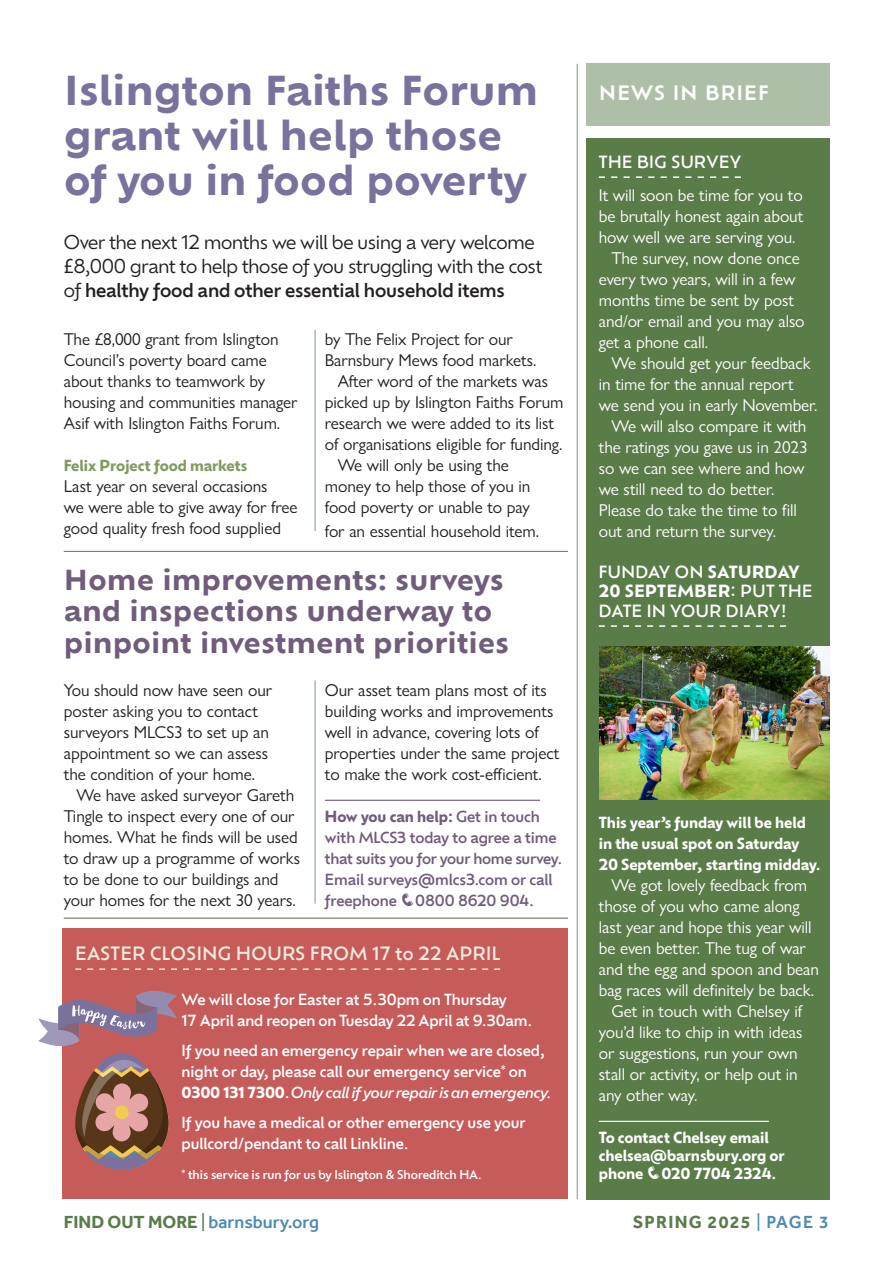
<style>
.page{position:relative;width:893px;height:1263px;background:#fff}
.page>*{position:absolute;margin:0;border:0;box-sizing:border-box;transform-origin:0 0}
.t1{font:700 39px/45px "Ofelia Text";letter-spacing:-.01em;color:#7a719d}
.t2{font:700 27px/31.5px "Ofelia Text";color:#705c7b}
.t3{font:600 19.5px "Ofelia Text";letter-spacing:.03em;color:#fff}
.t4{font:18.75px/24px "Ofelia Display";letter-spacing:-.01em;color:#231f20}
.t5{font:500 18px "Ofelia Display";letter-spacing:.03em;color:#eaebdd}
.t6{font:500 18px "Effra";color:#4e8bb2}
.t7{font:700 18px "Effra";letter-spacing:.07em;color:#5a7c49}
.t8{font:17.25px/21px "Gill Sans Nova";letter-spacing:-.005em;color:#231f20}
.t9{font:17.25px "Gill Sans Nova";letter-spacing:-.005em;color:#fff}
.t10{font:500 16.5px/19.5px "Ofelia Display";letter-spacing:.03em;color:#fff}
.t11{font:500 15px/21px "Ofelia Display";letter-spacing:-.005em;color:#fff}
.t12{font:700 15px/21px "Ofelia Display";letter-spacing:-.005em;color:#fff}
.t13{font:500 15px/21px "Ofelia Display";letter-spacing:-.005em;color:#705c7b}
.t14{font:700 15px "Ofelia Display";letter-spacing:-.005em;color:#809b5e}
.t15{font:500 12px "Ofelia Display";letter-spacing:-.005em;color:#fff}
.s1{font-weight:500}
.s2{font-weight:700}
.s3{font-style:italic}
.s4{font-weight:700;color:#5a7c49}
.s5{font-weight:400;color:#5a7c49}
.s6{font-weight:400;color:#4e8bb2}
.s7{font-weight:500;color:#4e8bb2}
</style>
<div class="page">
<hr style="left:64px;top:551px;width:504px;height:1px;background:#726b5d">
<hr style="left:325px;top:800px;width:215px;height:1px;background:#705c7b">
<hr style="left:577px;top:64px;width:1px;height:1135px;background:#7a9887">
<hr style="left:315px;top:680px;width:1px;height:224px;background:#7a9887">
<hr style="left:315px;top:330px;width:1px;height:201px;background:#7a9887">
<div style="left:63px;top:928px;width:505px;height:271px;background:#c65c5a"></div>
<svg style="left:75px;top:968px;width:425px;height:2px"></svg>
<div style="left:586px;top:138px;width:243px;height:1061px;background:#5a7c49"></div>
<svg style="left:599px;top:176px;width:142px;height:2px"></svg>
<svg style="left:599px;top:625px;width:187px;height:2px"></svg>
<hr style="left:599px;top:1121px;width:170px;height:1px;background:#fff">
<div style="left:586px;top:64px;width:243px;height:62px;background:#adbfa6"></div>
<img style="left:599px;top:646px;width:230px;height:154px">
<hr style="left:64px;top:918px;width:504px;height:1px;background:#635d4e">
<svg style="left:38px;top:983px;width:139px;height:186px"></svg>
<h1 class="t1" style="left:64px;top:65px;width:476px">Islington Faiths Forum grant will help those of you in food poverty</h1>
<p class="t4" style="left:64px;top:229px;width:480px">Over the next 12 months we will be using a very welcome £8,000 grant to help those of you struggling with the cost of <span class="s1">healthy food and other essential household items</span></p>
<p class="t8" style="left:64px;top:328px;width:235px">The £8,000 grant from Islington<br>Council’s poverty board came about thanks to teamwork by housing and communities manager<br>Asif with Islington Faiths Forum.</p>
<p class="t14" style="left:64px;top:455px;width:185px">Felix Project food markets</p>
<p class="t8" style="left:64px;top:475px;width:235px">Last year on several occasions<br>we were able to give away for free good quality fresh food supplied</p>
<p class="t8" style="left:325px;top:328px;width:190px">by The Felix Project for our</p>
<p class="t8" style="left:325px;top:349px;width:213px">Barnsbury Mews food markets.</p>
<p class="t8" style="left:338px;top:370px;width:212px">After word of the markets was</p>
<p class="t8" style="left:325px;top:391px;width:240px">picked up by Islington Faiths Forum</p>
<p class="t8" style="left:325px;top:412px;width:231px">research we were added to its list</p>
<p class="t8" style="left:325px;top:433px;width:239px">of organisations eligible for funding.</p>
<p class="t8" style="left:338px;top:454px;width:173px">We will only be using the</p>
<p class="t8" style="left:325px;top:475px;width:207px">money to help those of you in</p>
<p class="t8" style="left:325px;top:496px;width:206px">food poverty or unable to pay</p>
<p class="t8" style="left:325px;top:520px;width:216px">for an essential household item.</p>
<h2 class="t2" style="left:64px;top:562px;width:447px">Home improvements: surveys and inspections underway to pinpoint investment priorities</h2>
<p class="t8" style="left:64px;top:679px;width:210px">You should now have seen our</p>
<p class="t8" style="left:64px;top:700px;width:196px">poster asking you to contact</p>
<p class="t8" style="left:64px;top:721px;width:207px">surveyors MLCS3 to set up an</p>
<p class="t8" style="left:64px;top:742px;width:206px">appointment so we can assess</p>
<p class="t8" style="left:64px;top:763px;width:193px">the condition of your home.</p>
<p class="t8" style="left:77px;top:784px;width:219px">We have asked surveyor Gareth</p>
<p class="t8" style="left:64px;top:805px;width:232px">Tingle to inspect every one of our</p>
<p class="t8" style="left:64px;top:826px;width:236px">homes. What he finds will be used</p>
<p class="t8" style="left:64px;top:847px;width:238px">to draw up a programme of works</p>
<p class="t8" style="left:64px;top:868px;width:216px">to be done to our buildings and</p>
<p class="t8" style="left:64px;top:889px;width:234px">your homes for the next 30 years.</p>
<p class="t8" style="left:325px;top:679px;width:236px">Our asset team plans most of its building works and improvements well in advance, covering lots of properties under the same project to make the work cost-efficient.</p>
<p class="t13" style="left:325px;top:805px;width:239px"><span class="s2">How you can help:</span> Get in touch with MLCS3 today to agree a time that suits you for your home survey.<br>Email surveys@mlcs3.com or call freephone ❑0800 8620 904.</p>
<p class="t5" style="left:75px;top:940px;width:427px">EASTER CLOSING HOURS FROM 17 to 22 APRIL</p>
<p class="t11" style="left:182px;top:988px;width:352px">We will close for Easter at 5.30pm on Thursday<br>17 April and reopen on Tuesday 22 April at 9.30am.</p>
<p class="t11" style="left:182px;top:1039px;width:372px">If you need an emergency repair when we are closed, night or day, please call our emergency service* on<br><span class="s2">0300 131 7300</span>. <span class="s3">Only call if your repair is an emergency.</span></p>
<p class="t11" style="left:182px;top:1111px;width:345px">If you have a medical or other emergency use your pullcord/pendant to call Linkline.</p>
<p class="t15" style="left:182px;top:1166px;width:302px"><span class="s2">*</span> this service is run for us by Islington &amp; Shoreditch HA.</p>
<p class="t3" style="left:599px;top:78px;width:172px">NEWS IN BRIEF</p>
<p class="t10" style="left:599px;top:151px;width:144px">THE BIG SURVEY</p>
<p class="t9" style="left:599px;top:185px;width:205px">It will soon be time for you to</p>
<p class="t9" style="left:599px;top:206px;width:206px">be brutally honest again about</p>
<p class="t9" style="left:599px;top:227px;width:198px">how well we are serving you.</p>
<p class="t9" style="left:612px;top:248px;width:190px">The survey, now done once</p>
<p class="t9" style="left:599px;top:269px;width:198px">every two years, will in a few</p>
<p class="t9" style="left:599px;top:290px;width:197px">months time be sent by post</p>
<p class="t9" style="left:599px;top:311px;width:207px">and/or email and you may also</p>
<p class="t9" style="left:599px;top:332px;width:111px">get a phone call.</p>
<p class="t9" style="left:612px;top:353px;width:200px">We should get your feedback</p>
<p class="t9" style="left:599px;top:374px;width:196px">in time for the annual report</p>
<p class="t9" style="left:599px;top:395px;width:220px">we send you in early November.</p>
<p class="t9" style="left:612px;top:416px;width:196px">We will also compare it with</p>
<p class="t9" style="left:599px;top:437px;width:210px">the ratings you gave us in 2023</p>
<p class="t9" style="left:599px;top:458px;width:207px">so we can see where and how</p>
<p class="t9" style="left:599px;top:479px;width:177px">we still need to do better.</p>
<p class="t9" style="left:599px;top:500px;width:200px">Please do take the time to fill</p>
<p class="t9" style="left:599px;top:521px;width:179px">out and return the survey.</p>
<p class="t10" style="left:599px;top:561px;width:215px">FUNDAY ON <span class="s2">SATURDAY<br>20 SEPTEMBER</span>: PUT THE<br>DATE IN YOUR DIARY!</p>
<p class="t12" style="left:599px;top:811px;width:223px">This year’s funday will be held in the usual spot on Saturday<br>20 September, starting midday.</p>
<p class="t9" style="left:612px;top:875px;width:197px">We got lovely feedback from</p>
<p class="t9" style="left:599px;top:896px;width:202px">those of you who came along</p>
<p class="t9" style="left:599px;top:917px;width:214px">last year and hope this year will</p>
<p class="t9" style="left:599px;top:938px;width:209px">be even better. The tug of war</p>
<p class="t9" style="left:599px;top:959px;width:222px">and the egg and spoon and bean</p>
<p class="t9" style="left:599px;top:980px;width:217px">bag races will definitely be back.</p>
<p class="t9" style="left:612px;top:1001px;width:192px">Get in touch with Chelsey if</p>
<p class="t9" style="left:599px;top:1022px;width:205px">you’d like to chip in with ideas</p>
<p class="t9" style="left:599px;top:1043px;width:200px">or suggestions, run your own</p>
<p class="t9" style="left:599px;top:1064px;width:200px">stall or activity, or help out in</p>
<p class="t9" style="left:599px;top:1085px;width:100px">any other way.</p>
<p class="t12" style="left:599px;top:1128px;width:187px;line-height:18px">To contact Chelsey email chelsea@barnsbury.org or phone ❑020 7704 2324.</p>
<p class="t6" style="left:64px;top:1211px;width:257px"><span class="s4">FIND OUT MORE</span> <span class="s5">|</span> barnsbury.org</p>
<p class="t7" style="left:633px;top:1211px;width:198px">SPRING 2025 <span class="s6">|</span> <span class="s7">PAGE 3</span></p>
</div>
